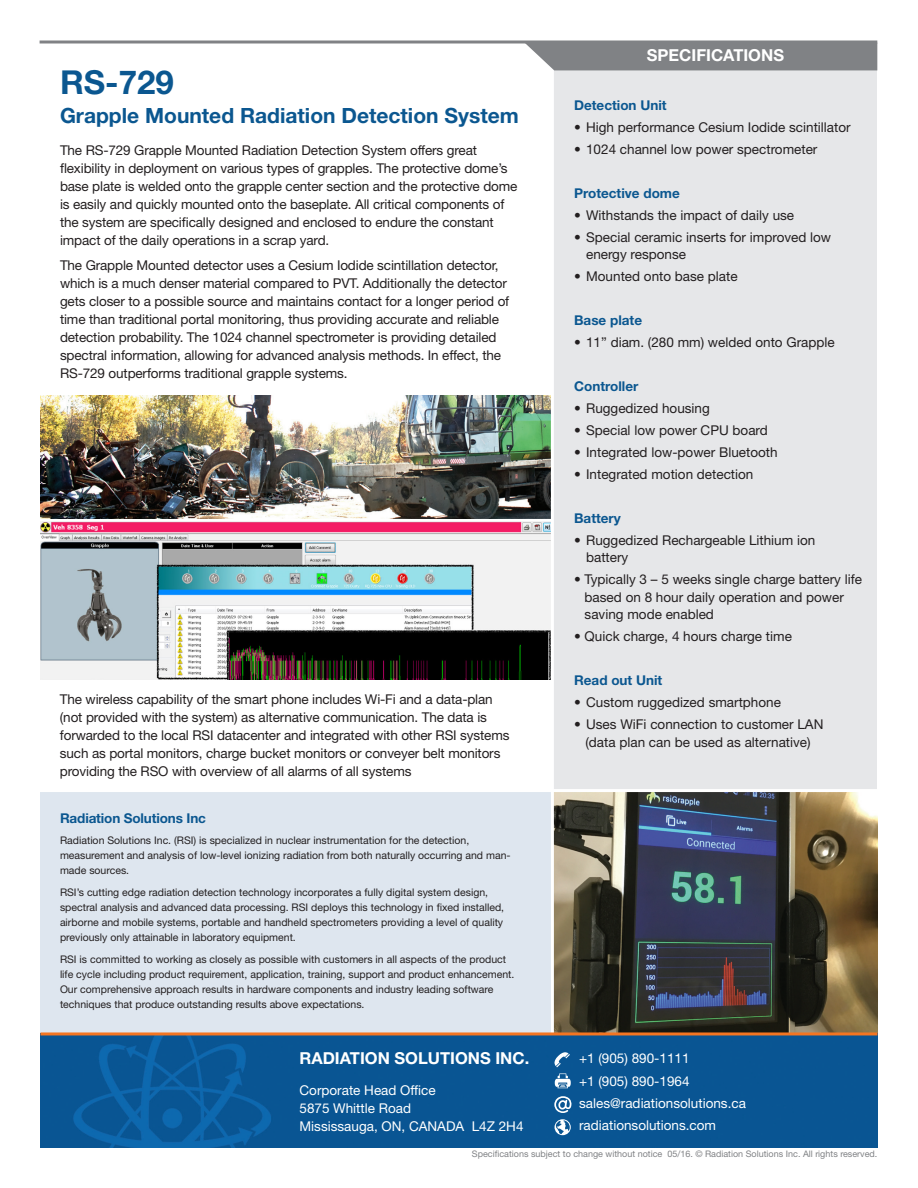
<style>
.page{position:relative;width:918px;height:1188px;background:#fff}
.page>*{position:absolute;margin:0;border:0;box-sizing:border-box;transform-origin:0 0}
.t1{font:700 33px "Helvetica Neue LT Std";color:#0b5790}
.t2{font:700 21px "Helvetica Neue LT Std";color:#0b5790}
.t3{font:700 16.5px "Helvetica Neue LT Std";color:#fff}
.t4{font:13.5px/18px "Helvetica Neue LT Std";letter-spacing:-.01em;color:#231f20}
.t5{font:13.5px/18px "Helvetica Neue LT Std";color:#fff}
.t6{font:700 13.5px "Helvetica Neue LT Std";color:#0b5790}
.t7{font:10.5px/15px "Helvetica Neue LT Std";color:#231f20}
.t8{font:9px "Helvetica Neue LT Std";color:#808285}
</style>
<div class="page">
<div style="left:40px;top:791px;width:519px;height:249px;background:#dee6ef"></div>
<div style="left:554px;top:70px;width:324px;height:965px;background:#e6e7e9"></div>
<img style="left:554px;top:792px;width:323px;height:240px">
<img style="left:40px;top:396px;width:511px;height:122px">
<img style="left:40px;top:521px;width:511px;height:158px">
<hr style="left:551px;top:59px;width:3px;height:1056px;background:#fff">
<img style="left:40px;top:1035px;width:838px;height:112px">
<hr style="left:40px;top:1032px;width:838px;height:3px;background:#f47521">
<svg style="left:40px;top:40px;width:837px;height:4px;fill:#808285"></svg>
<div style="left:525px;top:43px;width:352px;height:27px;background:#808285"></div>
<svg style="left:554px;top:1052px;width:16px;height:15px"></svg>
<svg style="left:555px;top:1073px;width:16px;height:15px"></svg>
<svg style="left:554px;top:1096px;width:18px;height:17px"></svg>
<svg style="left:555px;top:1119px;width:16px;height:16px"></svg>
<hr style="left:28px;top:789px;width:859px;height:3px;background:#fff">
<p class="t1" style="left:60px;top:62px;width:115px">RS-729</p>
<p class="t2" style="left:60px;top:102px;width:460px">Grapple Mounted Radiation Detection System</p>
<p class="t4" style="left:60px;top:141px;width:459px">The RS-729 Grapple Mounted Radiation Detection System offers great flexibility in deployment on various types of grapples. The protective dome’s base plate is welded onto the grapple center section and the protective dome is easily and quickly mounted onto the baseplate. All critical components of the system are specifically designed and enclosed to endure the constant impact of the daily operations in a scrap yard.</p>
<p class="t4" style="left:60px;top:256px;width:451px">The Grapple Mounted detector uses a Cesium Iodide scintillation detector, which is a much denser material compared to PVT. Additionally the detector gets closer to a possible source and maintains contact for a longer period of time than traditional portal monitoring, thus providing accurate and reliable detection probability. The 1024 channel spectrometer is providing detailed spectral information, allowing for advanced analysis methods. In effect, the RS-729 outperforms traditional grapple systems.</p>
<p class="t4" style="left:60px;top:690px;width:451px">The wireless capability of the smart phone includes Wi-Fi and a data-plan (not provided with the system) as alternative communication. The data is forwarded to the local RSI datacenter and integrated with other RSI systems such as portal monitors, charge bucket monitors or conveyer belt monitors providing the RSO with overview of all alarms of all systems</p>
<p class="t6" style="left:60px;top:809px;width:147px">Radiation Solutions Inc</p>
<p class="t7" style="left:60px;top:833px;width:452px">Radiation Solutions Inc. (RSI) is specialized in nuclear instrumentation for the detection, measurement and analysis of low-level ionizing radiation from both naturally occurring and man&shy;made sources.</p>
<p class="t7" style="left:60px;top:885px;width:446px">RSI’s cutting edge radiation detection technology incorporates a fully digital system design, spectral analysis and advanced data processing. RSI deploys this technology in fixed installed, airborne and mobile systems, portable and handheld spectrometers providing a level of quality previously only attainable in laboratory equipment.</p>
<p class="t7" style="left:60px;top:952px;width:456px">RSI is committed to working as closely as possible with customers in all aspects of the product life cycle including product requirement, application, training, support and product enhancement.<br>Our comprehensive approach results in hardware components and industry leading software techniques that produce outstanding results above expectations.</p>
<p class="t3" style="left:647px;top:45px;width:139px">SPECIFICATIONS</p>
<p class="t6" style="left:574px;top:97px;width:94px">Detection Unit</p>
<p class="t4" style="left:574px;top:118px;width:278px">• High performance Cesium Iodide scintillator</p>
<p class="t4" style="left:574px;top:140px;width:245px">• 1024 channel low power spectrometer</p>
<p class="t6" style="left:574px;top:185px;width:107px">Protective dome</p>
<p class="t4" style="left:574px;top:206px;width:222px">• Withstands the impact of daily use</p>
<p class="t4" style="left:586px;top:228px;width:247px;text-indent:-12px">• Special ceramic inserts for improved low energy response</p>
<p class="t4" style="left:574px;top:267px;width:165px">• Mounted onto base plate</p>
<p class="t6" style="left:574px;top:312px;width:69px">Base plate</p>
<p class="t4" style="left:574px;top:333px;width:262px">• 11” diam. (280 mm) welded onto Grapple</p>
<p class="t6" style="left:574px;top:378px;width:66px">Controller</p>
<p class="t4" style="left:574px;top:399px;width:137px">• Ruggedized housing</p>
<p class="t4" style="left:574px;top:421px;width:195px">• Special low power CPU board</p>
<p class="t4" style="left:574px;top:443px;width:205px">• Integrated low-power Bluetooth</p>
<p class="t4" style="left:574px;top:465px;width:181px">• Integrated motion detection</p>
<p class="t6" style="left:574px;top:509px;width:48px">Battery</p>
<p class="t4" style="left:586px;top:531px;width:231px;text-indent:-12px">• Ruggedized Rechargeable Lithium ion battery</p>
<p class="t4" style="left:585px;top:570px;width:279px;text-indent:-11px">• Typically 3 – 5 weeks single charge battery life based on 8 hour daily operation and power saving mode enabled</p>
<p class="t4" style="left:574px;top:627px;width:219px">• Quick charge, 4 hours charge time</p>
<p class="t6" style="left:574px;top:672px;width:90px">Read out Unit</p>
<p class="t4" style="left:574px;top:693px;width:208px">• Custom ruggedized smartphone</p>
<p class="t4" style="left:574px;top:715px;width:251px;text-align:center">• Uses WiFi connection to customer LAN (data plan can be used as alternative)</p>
<p class="t3" style="left:300px;top:1047px;width:231px">RADIATION SOLUTIONS INC.</p>
<p class="t5" style="left:300px;top:1081px;width:226px">Corporate Head Office<br>5875 Whittle Road<br>Mississauga, ON, CANADA L4Z 2H4</p>
<p class="t8" style="left:472px;top:1148px;width:407px">Specifications subject to change without notice 05/16. © Radiation Solutions Inc. All rights reserved.</p>
<p class="t5" style="left:579px;top:1049px;width:112px">+1 (905) 890-1111</p>
<p class="t5" style="left:579px;top:1072px;width:112px">+1 (905) 890-1964</p>
<p class="t5" style="left:579px;top:1094px;width:168px">sales@radiationsolutions.ca</p>
<p class="t5" style="left:579px;top:1116px;width:139px">radiationsolutions.com</p>
</div>
